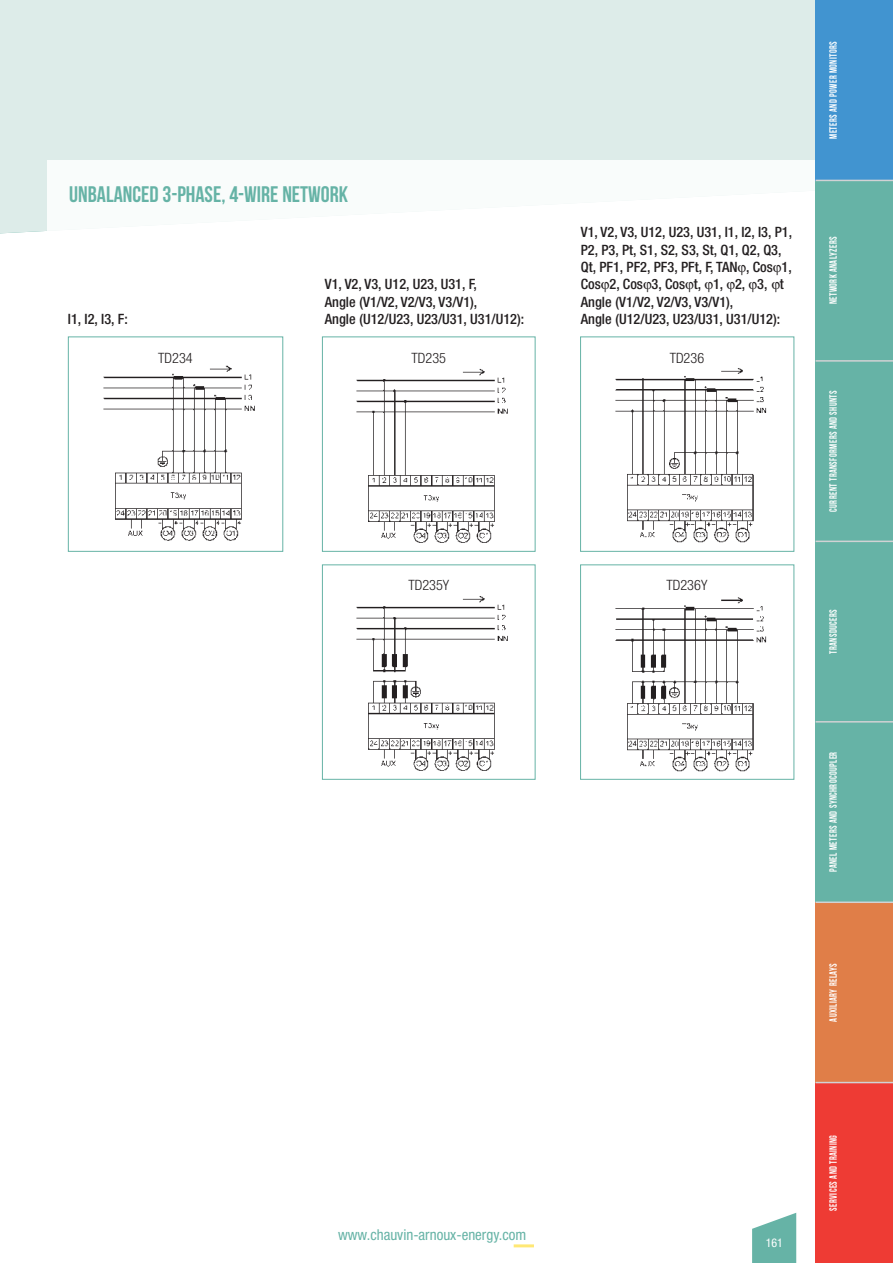
<style>
.page{position:relative;width:893px;height:1263px;background:#fff}
.page>*{position:absolute;margin:0;border:0;box-sizing:border-box;transform-origin:0 0}
.t1{font:700 22.5px "Bebas Neue";color:#66b3a6}
.t2{font:condensed 15px "Helvetica Neue LT Std";color:#66b3a6}
.t3{font:500 condensed 14.25px/17.2px "Helvetica Neue LT Std";color:#231f20}
.t4{font:300 condensed 14.25px "Helvetica Neue LT Pro";color:#231f20}
.t5{font:condensed 12px "Helvetica Neue LT Std";color:#fff}
.t6{font:700 10.5px "Bebas Neue";letter-spacing:.04em;color:#fff;scale:.9 1}
.s1{font-family:"Atene";font-weight:400;font-stretch:normal}
</style>
<div class="page">
<svg style="left:752px;top:1213px;width:44px;height:50px;background:#7ebfb4"></svg>
<hr style="left:514px;top:1244px;width:20px;height:3px;background:#ffe875">
<div style="left:0;top:0;width:816px;height:233px;background:#ddece9"></div>
<div style="left:48px;top:160px;width:770px;height:105px;background:#fff"></div>
<div style="left:322px;top:336px;width:213px;height:216px;background:#fff;border:1px solid #66b3a6"></div>
<div style="left:322px;top:564px;width:213px;height:216px;background:#fff;border:1px solid #66b3a6"></div>
<div style="left:68px;top:336px;width:215px;height:216px;background:#fff;border:1px solid #66b3a6"></div>
<div style="left:580px;top:336px;width:214px;height:216px;background:#fff;border:1px solid #66b3a6"></div>
<div style="left:580px;top:564px;width:214px;height:216px;background:#fff;border:1px solid #66b3a6"></div>
<img style="left:103px;top:365px;width:152px;height:176px">
<img style="left:356px;top:368px;width:152px;height:175px">
<img style="left:356px;top:596px;width:152px;height:175px">
<img style="left:615px;top:368px;width:152px;height:175px">
<img style="left:615px;top:597px;width:152px;height:175px">
<div style="left:816px;top:159px;width:77px;height:764px;background:#66b3a6"></div>
<div style="left:816px;top:0;width:77px;height:180px;background:#4194d0"></div>
<div style="left:816px;top:1048px;width:77px;height:215px;background:#ee3b34"></div>
<div style="left:816px;top:902px;width:77px;height:180px;background:#e07e48"></div>
<hr style="left:816px;top:180px;width:77px;height:1px;background:#d1d2d4">
<hr style="left:816px;top:360px;width:77px;height:2px;background:#d1d2d4">
<hr style="left:816px;top:721px;width:77px;height:1px;background:#d1d2d4">
<hr style="left:816px;top:541px;width:77px;height:1px;background:#d1d2d4">
<hr style="left:816px;top:901px;width:77px;height:2px;background:#d1d2d4">
<hr style="left:816px;top:1082px;width:77px;height:1px;background:#d1d2d4">
<h1 class="t1" style="left:69px;top:182px;width:281px">UNBALANCED 3-PHASE, 4-WIRE NETWORK</h1>
<p class="t3" style="left:68px;top:310px;width:61px">I1, I2, I3, F:</p>
<p class="t3" style="left:325px;top:275px;width:201px">V1, V2, V3, U12, U23, U31, F,<br>Angle (V1/V2, V2/V3, V3/V1),<br>Angle (U12/U23, U23/U31, U31/U12):</p>
<p class="t4" style="left:158px;top:349px;width:36px">TD234</p>
<p class="t4" style="left:411px;top:349px;width:36px">TD235</p>
<p class="t4" style="left:408px;top:577px;width:42px">TD235Y</p>
<p class="t2" style="left:338px;top:1226px;width:190px">www.chauvin-arnoux-energy.com</p>
<p class="t3" style="left:581px;top:224px;width:213px">V1, V2, V3, U12, U23, U31, I1, I2, I3, P1, P2, P3, Pt, S1, S2, S3, St, Q1, Q2, Q3, Qt, PF1, PF2, PF3, PFt, F, TAN<span class="s1">f</span>, Cos<span class="s1">f</span>1, Cos<span class="s1">f</span>2, Cos<span class="s1">f</span>3, Cos<span class="s1">f</span>t, <span class="s1">f</span>1, <span class="s1">f</span>2, <span class="s1">f</span>3, <span class="s1">f</span>t Angle (V1/V2, V2/V3, V3/V1),<br>Angle (U12/U23, U23/U31, U31/U12):</p>
<p class="t4" style="left:670px;top:349px;width:36px">TD236</p>
<p class="t4" style="left:666px;top:577px;width:42px">TD236Y</p>
<p class="t6" style="left:828px;top:139px;width:110px;rotate:-90deg">METERS AND POWER MONITORS</p>
<p class="t6" style="left:828px;top:304px;width:77px;rotate:-90deg">NETWORK ANALYZERS</p>
<p class="t6" style="left:828px;top:512px;width:136px;rotate:-90deg">CURRENT TRANSFORMERS AND SHUNTS</p>
<p class="t6" style="left:828px;top:654px;width:51px;rotate:-90deg">TRANSDUCERS</p>
<p class="t6" style="left:828px;top:872px;width:135px;rotate:-90deg">PANEL METERS AND SYNCHROCOUPLER</p>
<p class="t6" style="left:828px;top:1022px;width:67px;rotate:-90deg">AUXILIARY RELAYS</p>
<p class="t5" style="left:766px;top:1236px;width:19px">161</p>
<p class="t6" style="left:828px;top:1211px;width:86px;rotate:-90deg">SERVICES AND TRAINING</p>
</div>
